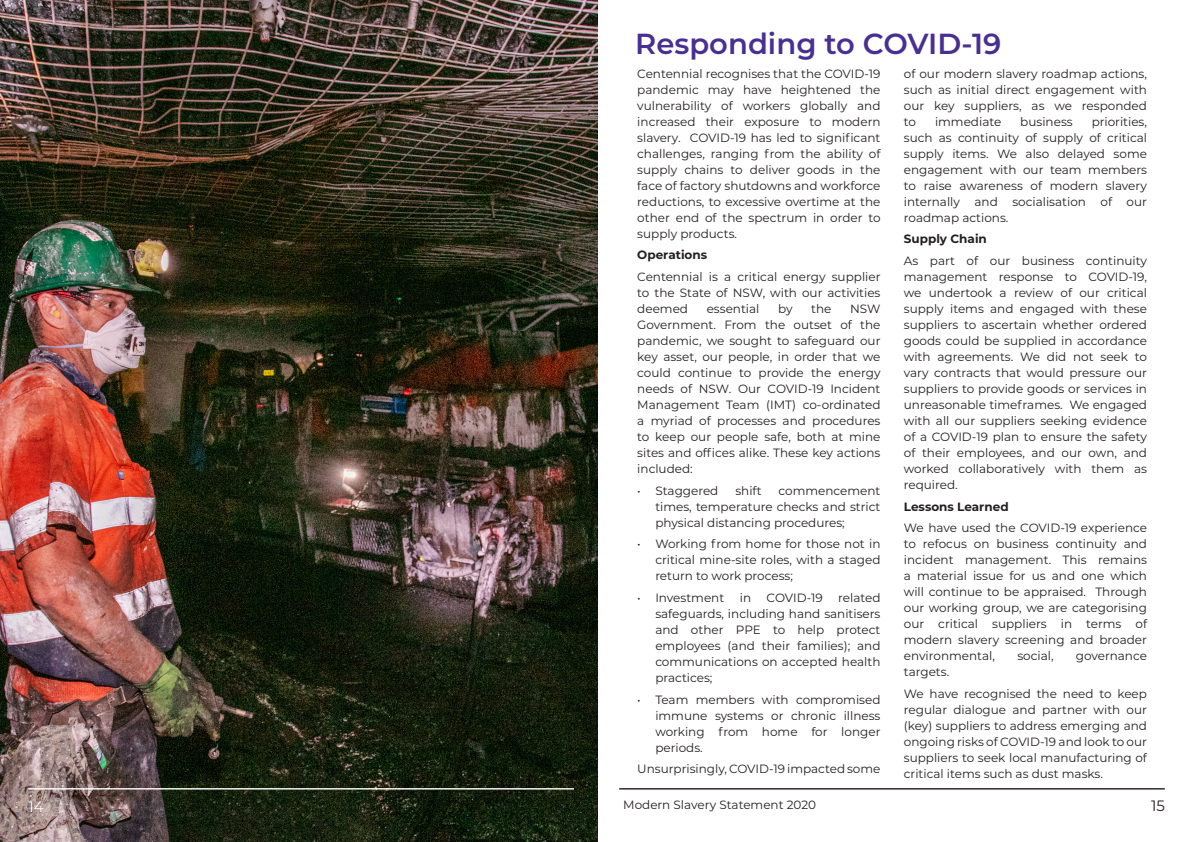
<style>
.page{position:relative;width:1191px;height:842px;background:#fff}
.page>*{position:absolute;margin:0;border:0;box-sizing:border-box;transform-origin:0 0}
.t1{font:600 29px "Montserrat";color:#482f92}
.t2{font:15px "Montserrat";color:#fff}
.t3{font:15px "Montserrat";color:#231f20}
.t4{font:12px/16px "Montserrat";color:#231f20;text-align:justify}
.t5{font:700 12px "Montserrat";color:#231f20}
</style>
<div class="page">
<img style="left:0;top:0;width:597px;height:842px">
<hr style="left:619px;top:788px;width:545px;height:1px;background:#231f20">
<hr style="left:28px;top:788px;width:546px;height:1px;background:#fff">
<p class="t1" style="left:635px;top:23px;width:368px">Responding to COVID-19</p>
<p class="t4" style="left:637px;top:65px;width:245px">Centennial recognises that the COVID-19 pandemic may have heightened the vulnerability of workers globally and increased their exposure to modern slavery. COVID-19 has led to significant challenges, ranging from the ability of supply chains to deliver goods in the face of factory shutdowns and workforce reductions, to excessive overtime at the other end of the spectrum in order to supply products.</p>
<p class="t5" style="left:637px;top:246px;width:71px">Operations</p>
<p class="t4" style="left:637px;top:268px;width:245px">Centennial is a critical energy supplier to the State of NSW, with our activities deemed</p>
<p class="t4" style="left:904px;top:65px;width:245px">of our modern slavery roadmap actions, such as initial direct engagement with our key suppliers, as we responded to</p>
<p class="t4" style="left:904px;top:113px;width:245px;text-indent:188px">priorities, such as continuity of supply of critical supply items. We also delayed some engagement with our team members to raise awareness of modern slavery internally and socialisation of our roadmap actions.</p>
<p class="t5" style="left:904px;top:230px;width:85px">Supply Chain</p>
<p class="t4" style="left:904px;top:252px;width:245px">As part of our business continuity management response to COVID-19, we undertook a review of our critical supply items and engaged with these suppliers to ascertain whether ordered goods could be supplied in accordance with agreements. We did not seek to vary contracts that would pressure our suppliers to provide goods or services in unreasonable timeframes. We engaged with all our suppliers seeking evidence of a COVID-19 plan to ensure the safety of their employees, and our own, and worked collaboratively with them as required.</p>
<p class="t5" style="left:904px;top:498px;width:106px">Lessons Learned</p>
<p class="t4" style="left:904px;top:520px;width:245px">We have used the COVID-19 experience to refocus on business continuity and incident management. This remains a material issue for us and one which will continue to be appraised. Through our working group, we are categorising our critical suppliers in terms of modern slavery screening and broader environmental,</p>
<p class="t4" style="left:935px;top:113px;width:68px">immediate</p>
<p class="t4" style="left:1020px;top:113px;width:54px">business</p>
<p class="t4" style="left:706px;top:300px;width:54px">essential</p>
<p class="t4" style="left:778px;top:300px;width:16px">by</p>
<p class="t4" style="left:811px;top:300px;width:22px">the</p>
<p class="t4" style="left:637px;top:300px;width:245px;text-indent:213px">NSW Government. From the outset of the pandemic, we sought to safeguard our key asset, our people, in order that we could continue to provide the energy needs of NSW. Our COVID-19 Incident Management Team (IMT) co-ordinated a myriad of processes and procedures to keep our people safe, both at mine sites and offices alike. These key actions included:</p>
<p class="t4" style="left:637px;top:482px;width:83px">• Staggered</p>
<p class="t4" style="left:735px;top:482px;width:28px">shift</p>
<p class="t4" style="left:655px;top:482px;width:227px;text-indent:123px">commencement times, temperature checks and strict physical distancing procedures;</p>
<p class="t4" style="left:655px;top:536px;width:227px;text-indent:-18px">• Working from home for those not in critical mine-site roles, with a staged return to work process;</p>
<p class="t4" style="left:637px;top:589px;width:88px">• Investment</p>
<p class="t4" style="left:740px;top:589px;width:13px">in</p>
<p class="t4" style="left:766px;top:589px;width:58px">COVID-19</p>
<p class="t4" style="left:655px;top:589px;width:227px;text-indent:183px">related safeguards, including hand sanitisers and other PPE to help protect employees (and their families); and communications on accepted health practices;</p>
<p class="t4" style="left:655px;top:691px;width:227px;text-indent:-18px">• Team members with compromised immune systems or chronic illness working from home for longer periods.</p>
<p class="t4" style="left:637px;top:761px;width:245px">Unsurprisingly, COVID-19 impacted some</p>
<p class="t4" style="left:1017px;top:648px;width:38px">social,</p>
<p class="t4" style="left:1076px;top:648px;width:73px">governance</p>
<p class="t4" style="left:904px;top:664px;width:47px">targets.</p>
<p class="t4" style="left:904px;top:685px;width:245px">We have recognised the need to keep regular dialogue and partner with our (key) suppliers to address emerging and ongoing risks of COVID-19 and look to our suppliers to seek local manufacturing of critical items such as dust masks.</p>
<p class="t2" style="left:28px;top:796px;width:17px">14</p>
<p class="t4" style="left:623px;top:796px;width:194px">Modern Slavery Statement 2020</p>
<p class="t3" style="left:1151px;top:796px;width:15px">15</p>
</div>
